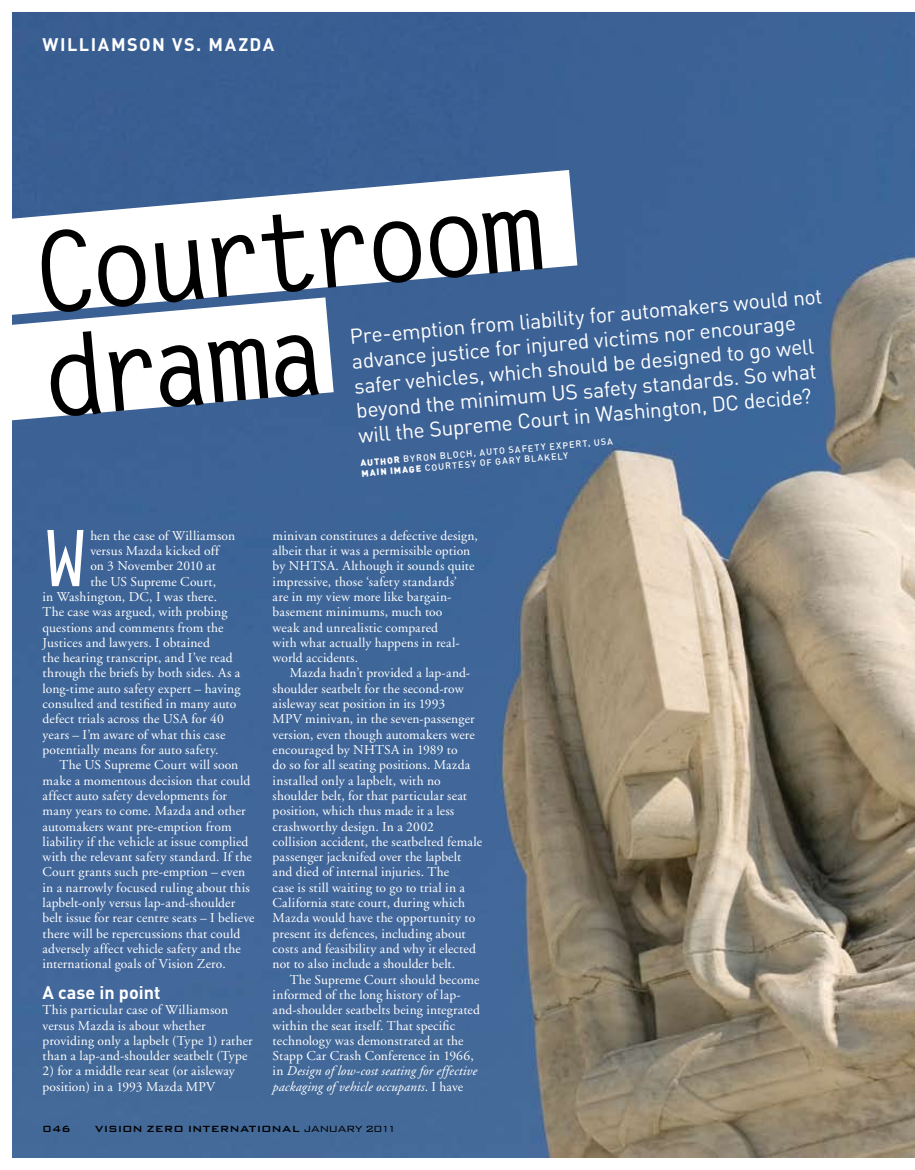
<style>
.page{position:relative;width:915px;height:1170px;background:#fff}
.page>*{position:absolute;margin:0;border:0;box-sizing:border-box;transform-origin:0 0}
.t1{font:700 110.4px/104.6px "Letter Gothic Std";color:#000}
.t2{font:700 77.25px "Letter Gothic Std";color:#fff}
.t3{font:21px/24.8px "DIN";color:#fff}
.t4{font:700 18px "DIN";letter-spacing:.08em;color:#fff}
.t5{font:700 18px "DIN";color:#fff}
.t6{font:13.5px/15.3px "Adobe Garamond";letter-spacing:.01em;color:#fff}
.t7{font:500 12px "Bank Gothic";color:#000}
.t8{font:500 9px/10.5px "DIN";color:#fff}
.s1{font-weight:900}
.s2{font-style:italic}
.s3{font-weight:300}
</style>
<div class="page">
<img style="left:13px;top:13px;width:901px;height:1144px">
<svg style="left:12px;top:170px;width:565px;height:149px"></svg>
<svg style="left:12px;top:297px;width:321px;height:128px"></svg>
<h3 class="t4" style="left:43px;top:33px;width:233px">WILLIAMSON VS. MAZDA</h3>
<h1 class="t1" style="left:28px;top:223px;width:515px;rotate:-5deg">Courtroom drama</h1>
<p class="t3" style="left:348px;top:324px;width:475px;rotate:-5deg">Pre-emption from liability for automakers would not advance justice for injured victims nor encourage safer vehicles, which should be designed to go well beyond the minimum US safety standards. So what will the Supreme Court in Washington, DC decide?</p>
<p class="t8" style="left:360px;top:457px;width:255px;rotate:-5deg"><span class="s1">AUTHOR</span> BYRON BLOCH, AUTO SAFETY EXPERT, USA<br><span class="s1">MAIN IMAGE</span> COURTESY OF GARY BLAKELY</p>
<h2 class="t2" style="left:43px;top:510px;width:48px">W</h2>
<p class="t6" style="left:90px;top:528px;width:146px">hen the case of Williamson</p>
<p class="t6" style="left:272px;top:528px;width:207px">minivan constitutes a defective design, albeit that it was a permissible option by NHTSA. Although it sounds quite impressive, those ‘safety standards’<br>are in my view more like bargain&shy;basement minimums, much too<br>weak and unrealistic compared<br>with what actually happens in real&shy;world accidents.</p>
<p class="t6" style="left:272px;top:665px;width:211px;text-indent:17px">Mazda hadn’t provided a lap-and&shy;shoulder seatbelt for the second-row aisleway seat position in its 1993<br>MPV minivan, in the seven-passenger version, even though automakers were encouraged by NHTSA in 1989 to<br>do so for all seating positions. Mazda installed only a lapbelt, with no shoulder belt, for that particular seat position, which thus made it a less crashworthy design. In a 2002<br>collision accident, the seatbelted female passenger jacknifed over the lapbelt and died of internal injuries. The<br>case is still waiting to go to trial in a California state court, during which Mazda would have the opportunity to present its defences, including about costs and feasibility and why it elected not to also include a shoulder belt.</p>
<p class="t6" style="left:272px;top:971px;width:209px;text-indent:17px">The Supreme Court should become informed of the long history of lap&shy;and-shoulder seatbelts being integrated within the seat itself. That specific technology was demonstrated at the Stapp Car Crash Conference in 1966, in <span class="s2">Design of low-cost seating for effective packaging of vehicle occupants</span>. I have</p>
<p class="t6" style="left:90px;top:543px;width:130px">versus Mazda kicked off</p>
<p class="t6" style="left:90px;top:558px;width:127px">on 3 November 2010 at</p>
<p class="t6" style="left:90px;top:574px;width:127px">the US Supreme Court,</p>
<p class="t6" style="left:43px;top:589px;width:176px">in Washington, DC, I was there.</p>
<p class="t6" style="left:43px;top:604px;width:186px">The case was argued, with probing</p>
<p class="t6" style="left:43px;top:620px;width:182px">questions and comments from the</p>
<p class="t6" style="left:43px;top:635px;width:169px">Justices and lawyers. I obtained</p>
<p class="t6" style="left:43px;top:650px;width:191px">the hearing transcript, and I’ve read</p>
<p class="t6" style="left:43px;top:665px;width:199px">through the briefs by both sides. As a</p>
<p class="t6" style="left:43px;top:681px;width:199px">long-time auto safety expert – having</p>
<p class="t6" style="left:43px;top:696px;width:195px">consulted and testified in many auto</p>
<p class="t6" style="left:43px;top:711px;width:183px">defect trials across the USA for 40</p>
<p class="t6" style="left:43px;top:727px;width:184px">years – I’m aware of what this case</p>
<p class="t6" style="left:43px;top:742px;width:177px">potentially means for auto safety.</p>
<p class="t6" style="left:60px;top:757px;width:180px">The US Supreme Court will soon</p>
<p class="t6" style="left:43px;top:773px;width:209px">make a momentous decision that could</p>
<p class="t6" style="left:43px;top:788px;width:186px">affect auto safety developments for</p>
<p class="t6" style="left:43px;top:803px;width:205px">many years to come. Mazda and other</p>
<p class="t6" style="left:43px;top:818px;width:190px">automakers want pre-emption from</p>
<p class="t6" style="left:43px;top:834px;width:207px">liability if the vehicle at issue complied</p>
<p class="t6" style="left:43px;top:849px;width:211px">with the relevant safety standard. If the</p>
<p class="t6" style="left:43px;top:864px;width:204px">Court grants such pre-emption – even</p>
<p class="t6" style="left:43px;top:880px;width:209px">in a narrowly focused ruling about this</p>
<p class="t6" style="left:43px;top:895px;width:194px">lapbelt-only versus lap-and-shoulder</p>
<p class="t6" style="left:43px;top:910px;width:213px">belt issue for rear centre seats – I believe</p>
<p class="t6" style="left:43px;top:926px;width:199px">there will be repercussions that could</p>
<p class="t6" style="left:43px;top:941px;width:200px">adversely affect vehicle safety and the</p>
<p class="t6" style="left:43px;top:956px;width:185px">international goals of Vision Zero.</p>
<h3 class="t5" style="left:43px;top:980px;width:119px">A case in point</h3>
<p class="t6" style="left:43px;top:1002px;width:211px">This particular case of Williamson versus Mazda is about whether providing only a lapbelt (Type 1) rather than a lap-and-shoulder seatbelt (Type</p>
<p class="t6" style="left:43px;top:1063px;width:194px">2) for a middle rear seat (or aisleway position) in a 1993 Mazda MPV</p>
<p class="t7" style="left:43px;top:1119px;width:30px">046</p>
<p class="t7" style="left:95px;top:1119px;width:302px">VISION ZERO INTERNATIONAL <span class="s3">JANUARY 2011</span></p>
</div>
